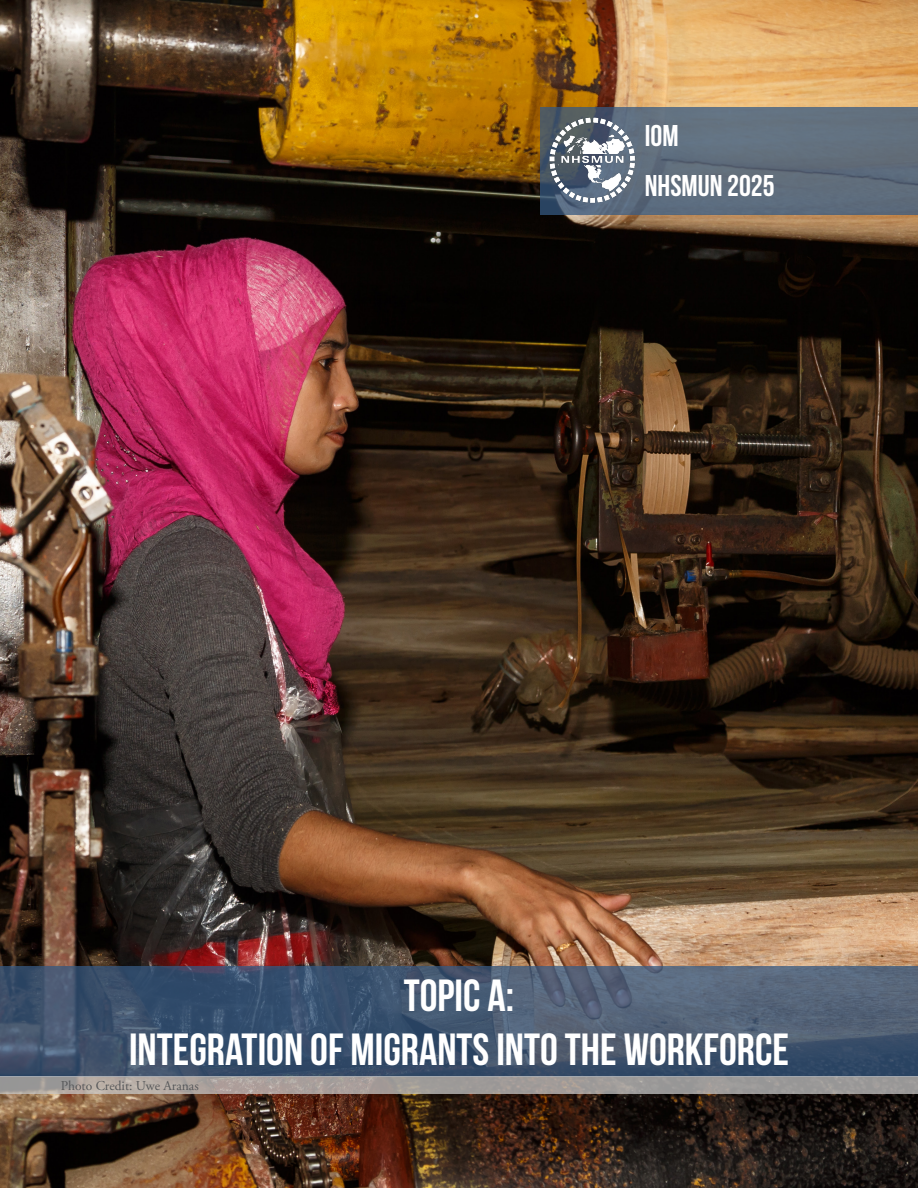
<style>
.page{position:relative;width:918px;height:1188px;background:#fff}
.page>*{position:absolute;margin:0;border:0;box-sizing:border-box;transform-origin:0 0}
.Title_Text_Bottom{font:700 45px "Bebas Neue";color:#fff}
.Topic_Letter{font:700 45px "Bebas Neue";color:#fff}
.t1{font:700 30px/49.5px "Bebas Neue";color:#fff}
.Photo_Caption_L{font:13.5px "Adobe Garamond Pro";color:#57585a}
</style>
<div class="page">
<img style="left:0;top:0;width:918px;height:1188px">
<svg style="left:0;top:966px;width:918px;height:110px"></svg>
<svg style="left:540px;top:107px;width:378px;height:108px;fill:#616e7d"></svg>
<img style="left:549px;top:114px;width:87px;height:91px">
<svg style="left:0;top:1076px;width:918px;height:18px;fill:#a19c99"></svg>
<p class="t1" style="left:645px;top:111px;width:131px">IOM<br>NHSMUN 2025</p>
<p class="Topic_Letter" style="left:404px;top:971px;width:112px">TOPIC A:</p>
<p class="Title_Text_Bottom" style="left:129px;top:1025px;width:661px">INTEGRATION OF MIGRANTS INTO THE WORKFORCE</p>
<p class="Photo_Caption_L" style="left:61px;top:1078px;width:140px">Photo Credit: Uwe Aranas</p>
</div>
